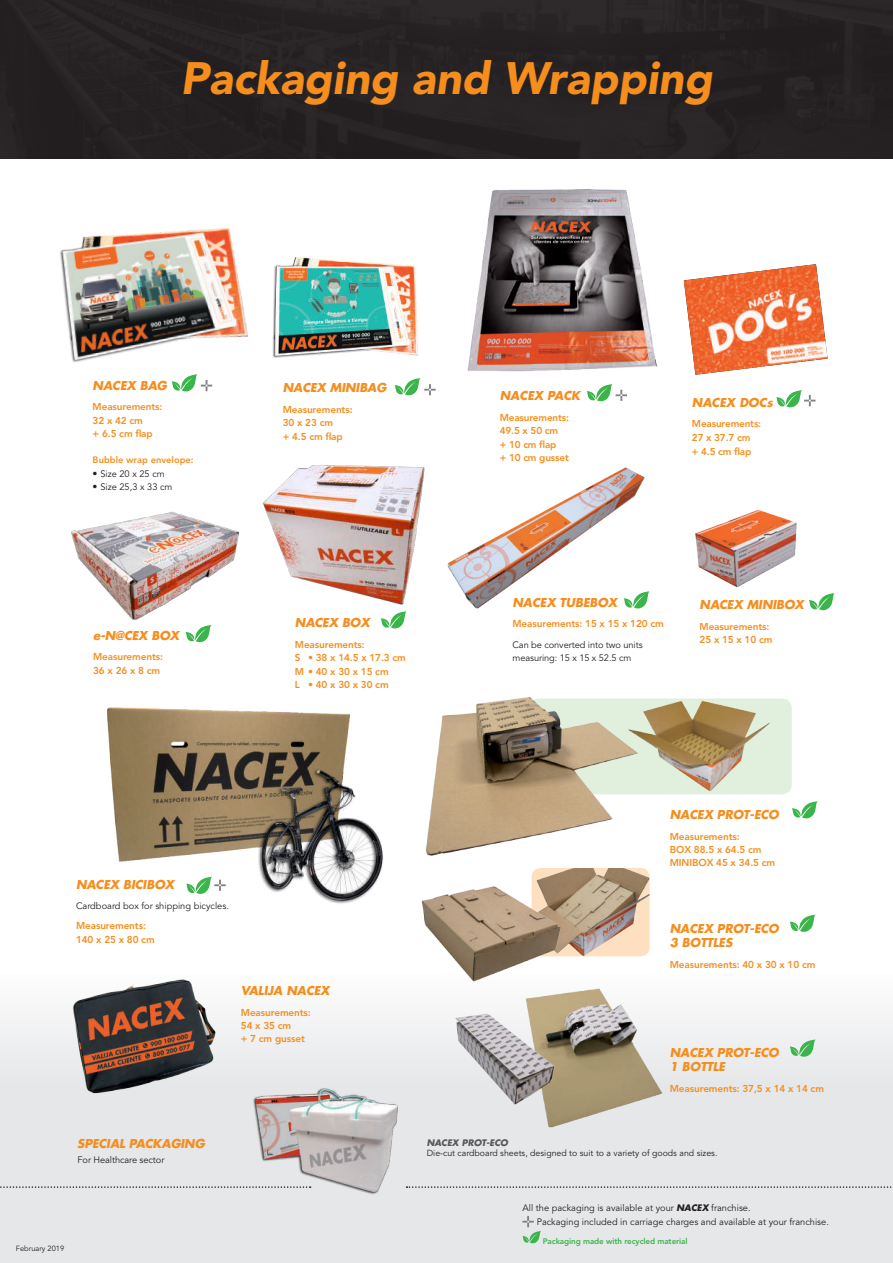
<style>
.page{position:relative;width:893px;height:1263px;background:#fff}
.page>*{position:absolute;margin:0;border:0;box-sizing:border-box;transform-origin:0 0}
.t1{font:italic 900 45px "Avenir LT Std";color:#f68e1e}
.t2{font:italic 700 12px/14.4px "Futura LT";letter-spacing:-.01em;color:#f68e1e}
.t3{font:800 9.9px/13.2px "Avenir LT Std";letter-spacing:-.01em;color:#f68e1e}
.t4{font:9.3px/13.2px "Avenir LT Std";color:#231f20}
.t5{font:800 9.3px "Avenir LT Std";color:#f68e1e}
.t6{font:8.85px "Avenir LT Std";color:#231f20}
.t7{font:italic 700 8.85px "Futura LT";color:#57585a}
.t8{font:800 8.1px "Avenir LT Std";letter-spacing:-.01em;color:#3ab54a}
.t9{font:7.5px "Avenir LT Std";color:#231f20}
.s1{font-size:9.9px}
.s2{font-family:"Futura LT";font-weight:700;font-style:italic;font-size:8.85px}
</style>
<div class="page">
<div style="left:0;top:0;width:893px;height:158px;background:#262223"></div>
<div style="left:0;top:974px;width:893px;height:289px;background:linear-gradient(to bottom,#f4f5f5,#e1e2e4)"></div>
<img style="left:467px;top:189px;width:190px;height:183px">
<img style="left:532px;top:868px;width:118px;height:88px">
<img style="left:417px;top:882px;width:148px;height:99px">
<svg style="left:790px;top:915px;width:25px;height:17px"></svg>
<svg style="left:185px;top:625px;width:26px;height:18px"></svg>
<img style="left:695px;top:510px;width:102px;height:78px">
<img style="left:64px;top:976px;width:159px;height:122px">
<img style="left:447px;top:467px;width:203px;height:142px">
<img style="left:253px;top:1084px;width:146px;height:110px">
<div style="left:529px;top:698px;width:263px;height:96px;background:#e1efdd;border-radius:10px"></div>
<img style="left:643px;top:698px;width:130px;height:93px">
<img style="left:107px;top:707px;width:276px;height:197px">
<svg style="left:792px;top:801px;width:26px;height:18px"></svg>
<img style="left:426px;top:697px;width:217px;height:159px">
<svg style="left:381px;top:612px;width:25px;height:17px"></svg>
<svg style="left:624px;top:591px;width:25px;height:18px"></svg>
<svg style="left:809px;top:593px;width:26px;height:18px"></svg>
<svg style="left:522px;top:1216px;width:19px;height:28px"></svg>
<svg style="left:171px;top:374px;width:41px;height:18px"></svg>
<svg style="left:395px;top:378px;width:41px;height:18px"></svg>
<svg style="left:587px;top:384px;width:40px;height:18px"></svg>
<img style="left:522px;top:985px;width:141px;height:144px">
<svg style="left:790px;top:1039px;width:25px;height:18px"></svg>
<img style="left:449px;top:1007px;width:111px;height:101px">
<svg style="left:186px;top:877px;width:40px;height:17px"></svg>
<svg style="left:776px;top:390px;width:39px;height:18px"></svg>
<svg style="left:406px;top:1186px;width:487px;height:2px"></svg>
<svg style="left:0;top:1186px;width:311px;height:2px"></svg>
<img style="left:684px;top:264px;width:144px;height:111px">
<img style="left:60px;top:228px;width:188px;height:134px">
<img style="left:272px;top:257px;width:146px;height:101px">
<img style="left:71px;top:511px;width:169px;height:109px">
<img style="left:262px;top:465px;width:163px;height:147px">
<h1 class="t1" style="left:181px;top:51px;width:533px">Packaging and Wrapping</h1>
<p class="t2" style="left:93px;top:378px;width:76px">NACEX BAG</p>
<p class="t3" style="left:93px;top:400px;width:71px">Measurements:<br>32 x 42 cm<br>+ 6.5 cm flap</p>
<p class="t5" style="left:93px;top:455px;width:102px">Bubble wrap envelope:</p>
<p class="t4" style="left:93px;top:467px;width:74px"><span class="s1">•</span> Size 20 x 25 cm</p>
<p class="t4" style="left:93px;top:480px;width:81px"><span class="s1">•</span> Size 25,3 x 33 cm</p>
<p class="t2" style="left:93px;top:628px;width:88px">e-N@CEX BOX</p>
<p class="t3" style="left:93px;top:650px;width:71px">Measurements:<br>36 x 26 x 8 cm</p>
<p class="t2" style="left:283px;top:380px;width:105px">NACEX MINIBAG</p>
<p class="t3" style="left:283px;top:403px;width:71px">Measurements:<br>30 x 23 cm<br>+ 4.5 cm flap</p>
<p class="t2" style="left:295px;top:615px;width:76px">NACEX BOX</p>
<p class="t3" style="left:295px;top:638px;width:113px">Measurements:<br>S • 38 x 14.5 x 17.3 cm<br>M • 40 x 30 x 15 cm<br>L • 40 x 30 x 30 cm</p>
<p class="t2" style="left:500px;top:388px;width:82px">NACEX PACK</p>
<p class="t3" style="left:500px;top:411px;width:71px">Measurements:<br>49.5 x 50 cm<br>+ 10 cm flap<br>+ 10 cm gusset</p>
<p class="t2" style="left:692px;top:395px;width:82px">NACEX DOCs</p>
<p class="t3" style="left:692px;top:417px;width:71px;line-height:13.6px">Measurements:<br>27 x 37.7 cm<br>+ 4.5 cm flap</p>
<p class="t2" style="left:512px;top:595px;width:106px">NACEX TUBEBOX</p>
<p class="t3" style="left:512px;top:617px;width:153px">Measurements: 15 x 15 x 120 cm</p>
<p class="t4" style="left:512px;top:638px;width:132px">Can be converted into two units measuring: 15 x 15 x 52.5 cm</p>
<p class="t2" style="left:700px;top:597px;width:106px">NACEX MINIBOX</p>
<p class="t3" style="left:700px;top:620px;width:74px">Measurements:<br>25 x 15 x 10 cm</p>
<p class="t2" style="left:76px;top:877px;width:100px">NACEX BICIBOX</p>
<p class="t4" style="left:76px;top:899px;width:154px">Cardboard box for shipping bicycles.</p>
<p class="t3" style="left:76px;top:919px;width:80px">Measurements:<br>140 x 25 x 80 cm</p>
<p class="t2" style="left:241px;top:983px;width:90px">VALIJA NACEX</p>
<p class="t3" style="left:241px;top:1005px;width:71px">Measurements:<br>54 x 35 cm<br>+ 7 cm gusset</p>
<p class="t2" style="left:77px;top:1136px;width:129px">SPECIAL PACKAGING</p>
<p class="t4" style="left:78px;top:1154px;width:88px">For Healthcare sector</p>
<p class="t9" style="left:16px;top:1244px;width:50px">February 2019</p>
<p class="t2" style="left:670px;top:807px;width:110px">NACEX PROT-ECO</p>
<p class="t3" style="left:670px;top:830px;width:107px">Measurements:<br>BOX 88.5 x 64.5 cm<br>MINIBOX 45 x 34.5 cm</p>
<p class="t2" style="left:670px;top:921px;width:110px">NACEX PROT-ECO<br>3 BOTTLES</p>
<p class="t3" style="left:670px;top:958px;width:147px">Measurements: 40 x 30 x 10 cm</p>
<p class="t2" style="left:670px;top:1045px;width:110px">NACEX PROT-ECO<br>1 BOTTLE</p>
<p class="t3" style="left:670px;top:1082px;width:156px">Measurements: 37,5 x 14 x 14 cm</p>
<p class="t7" style="left:427px;top:1137px;width:83px">NACEX PROT-ECO</p>
<p class="t6" style="left:427px;top:1148px;width:292px">Die-cut cardboard sheets, designed to suit to a variety of goods and sizes.</p>
<p class="t4" style="left:537px;top:1201px;width:294px;line-height:14px;text-indent:-14px">All the packaging is available at your <span class="s2">NACEX</span> franchise.<br>Packaging included in carriage charges and available at your franchise.</p>
<p class="t8" style="left:543px;top:1236px;width:146px">Packaging made with recycled material</p>
</div>
